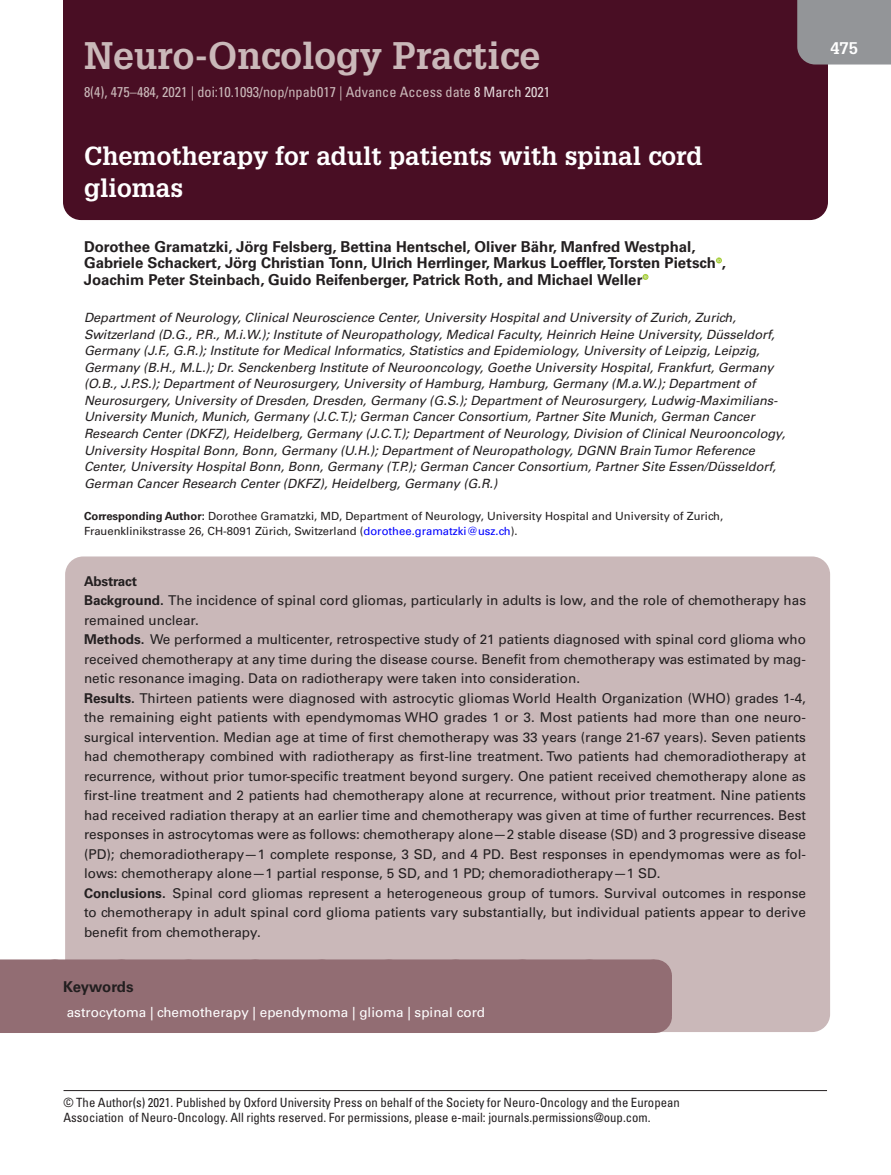
<style>
.page{position:relative;width:891px;height:1175px;background:#fff}
.page>*{position:absolute;margin:0;border:0;box-sizing:border-box;transform-origin:0 0}
.t1{font:700 37.5px "Glypha LT Std";color:#cab8b9}
.t2{font:700 25.5px/31.5px "Glypha LT Std";color:#fff}
.t3{font:700 16.5px "Glypha LT Std";color:#fff}
.t4{font:700 15px/16.5px "Univers LT Std";color:#231f20}
.t5{font:condensed 14.25px "Univers LT Std";color:#cab8b9}
.t6{font:13.5px/19.5px "Univers LT Std";color:#231f20}
.t7{font:13.5px "Univers LT Std";color:#fff}
.t8{font:italic 12.75px/16.5px "Univers LT Std";color:#231f20}
.t9{font:condensed 12.75px/15px "Univers LT Std";color:#231f20}
.t10{font:11.25px/15px "Univers LT Std";color:#231f20}
.s1{color:#e4dadb}
.s2{font-weight:700}
.s3{color:#00f}
</style>
<div class="page">
<div style="left:63px;top:0;width:765px;height:166px;background:#490e24"></div>
<div style="left:65px;top:556px;width:765px;height:476px;background:#cab8b9;border-radius:18px"></div>
<hr style="left:64px;top:1090px;width:763px;height:1px;background:#231f20">
<div style="left:0;top:975px;width:671px;height:41px;background:#926d73"></div>
<div style="left:0;top:959px;width:655px;height:33px;background:#926d73"></div>
<svg style="left:55px;top:959px;width:566px;height:1px"></svg>
<hr style="left:655px;top:959px;width:1px;height:33px;background:#926d73">
<div style="left:0;top:993px;width:665px;height:27px;background:#926d73"></div>
<div style="left:0;top:1000px;width:655px;height:33px;background:#926d73"></div>
<hr style="left:655px;top:1000px;width:1px;height:33px;background:#926d73">
<svg style="left:716px;top:257px;width:6px;height:6px"></svg>
<svg style="left:643px;top:274px;width:6px;height:6px"></svg>
<div style="left:63px;top:166px;width:765px;height:54px;background:#490e24"></div>
<div style="left:797px;top:0;width:94px;height:64px;background:#939598"></div>
<h1 class="t1" style="left:84px;top:32px;width:458px">Neuro-Oncology Practice</h1>
<p class="t5" style="left:84px;top:83px;width:468px">8(4), 475–484, 2021 | doi:10.1093/nop/npab017 | Advance Access date <span class="s1">8 March 2021</span></p>
<h2 class="t2" style="left:84px;top:140px;width:620px">Chemotherapy for adult patients with spinal cord gliomas</h2>
<p class="t4" style="left:84px;top:238px;width:644px">Dorothee Gramatzki, Jörg Felsberg, Bettina Hentschel, Oliver Bähr, Manfred Westphal,<br>Gabriele Schackert, Jörg Christian Tonn, Ulrich Herrlinger, Markus Loeffler, Torsten Pietsch ,<br>Joachim Peter Steinbach, Guido Reifenberger, Patrick Roth, and Michael Weller</p>
<p class="t8" style="left:84px;top:310px;width:703px">Department of Neurology, Clinical Neuroscience Center, University Hospital and University of Zurich, Zurich, Switzerland (D.G., P.R., M.i.W.); Institute of Neuropathology, Medical Faculty, Heinrich Heine University, Düsseldorf, Germany (J.F., G.R.); Institute for Medical Informatics, Statistics and Epidemiology, University of Leipzig, Leipzig, Germany (B.H., M.L.); Dr. Senckenberg Institute of Neurooncology, Goethe University Hospital, Frankfurt, Germany (O.B., J.P.S.); Department of Neurosurgery, University of Hamburg, Hamburg, Germany (M.a.W.); Department of Neurosurgery, University of Dresden, Dresden, Germany (G.S.); Department of Neurosurgery, Ludwig-Maximilians-University Munich, Munich, Germany (J.C.T.); German Cancer Consortium, Partner Site Munich, German Cancer Research Center (DKFZ), Heidelberg, Germany (J.C.T.); Department of Neurology, Division of Clinical Neurooncology, University Hospital Bonn, Bonn, Germany (U.H.); Department of Neuropathology, DGNN Brain Tumor Reference Center, University Hospital Bonn, Bonn, Germany (T.P.); German Cancer Consortium, Partner Site Essen/Düsseldorf, German Cancer Research Center (DKFZ), Heidelberg, Germany (G.R.)</p>
<p class="t10" style="left:84px;top:508px;width:641px"><span class="s2">Corresponding Author:</span> Dorothee Gramatzki, MD, Department of Neurology, University Hospital and University of Zurich,<br>Frauenklinikstrasse 26, CH-8091 Zürich, Switzerland (<span class="s3">dorothee.gramatzki@usz.ch</span>).</p>
<p class="t6" style="left:84px;top:571px;width:724px"><span class="s2">Abstract<br>Background.</span> The incidence of spinal cord gliomas, particularly in adults is low, and the role of chemotherapy has remained unclear.<br><span class="s2">Methods.</span> We performed a multicenter, retrospective study of 21 patients diagnosed with spinal cord glioma who received chemotherapy at any time during the disease course. Benefit from chemotherapy was estimated by mag&shy;netic resonance imaging. Data on radiotherapy were taken into consideration.<br><span class="s2">Results.</span> Thirteen patients were diagnosed with astrocytic gliomas World Health Organization (WHO) grades 1-4, the remaining eight patients with ependymomas WHO grades 1 or 3. Most patients had more than one neuro&shy;surgical intervention. Median age at time of first chemotherapy was 33 years (range 21-67 years). Seven patients had chemotherapy combined with radiotherapy as first-line treatment. Two patients had chemoradiotherapy at recurrence, without prior tumor-specific treatment beyond surgery. One patient received chemotherapy alone as first-line treatment and 2 patients had chemotherapy alone at recurrence, without prior treatment. Nine patients had received radiation therapy at an earlier time and chemotherapy was given at time of further recurrences. Best responses in astrocytomas were as follows: chemotherapy alone—2 stable disease (SD) and 3 progressive disease (PD); chemoradiotherapy—1 complete response, 3 SD, and 4 PD. Best responses in ependymomas were as fol&shy;lows: chemotherapy alone—1 partial response, 5 SD, and 1 PD; chemoradiotherapy—1 SD.<br><span class="s2">Conclusions.</span> Spinal cord gliomas represent a heterogeneous group of tumors. Survival outcomes in response to chemotherapy in adult spinal cord glioma patients vary substantially, but individual patients appear to derive benefit from chemotherapy.</p>
<p class="t4" style="left:63px;top:979px;width:72px">Keywords</p>
<p class="t7" style="left:67px;top:1003px;width:420px">astrocytoma | chemotherapy | ependymoma | glioma | spinal cord</p>
<p class="t3" style="left:831px;top:37px;width:29px">475</p>
<p class="t9" style="left:64px;top:1095px;width:618px">© The Author(s) 2021. Published by Oxford University Press on behalf of the Society for Neuro-Oncology and the European<br>Association of Neuro-Oncology. All rights reserved. For permissions, please e-mail: journals.permissions@oup.com.</p>
</div>
